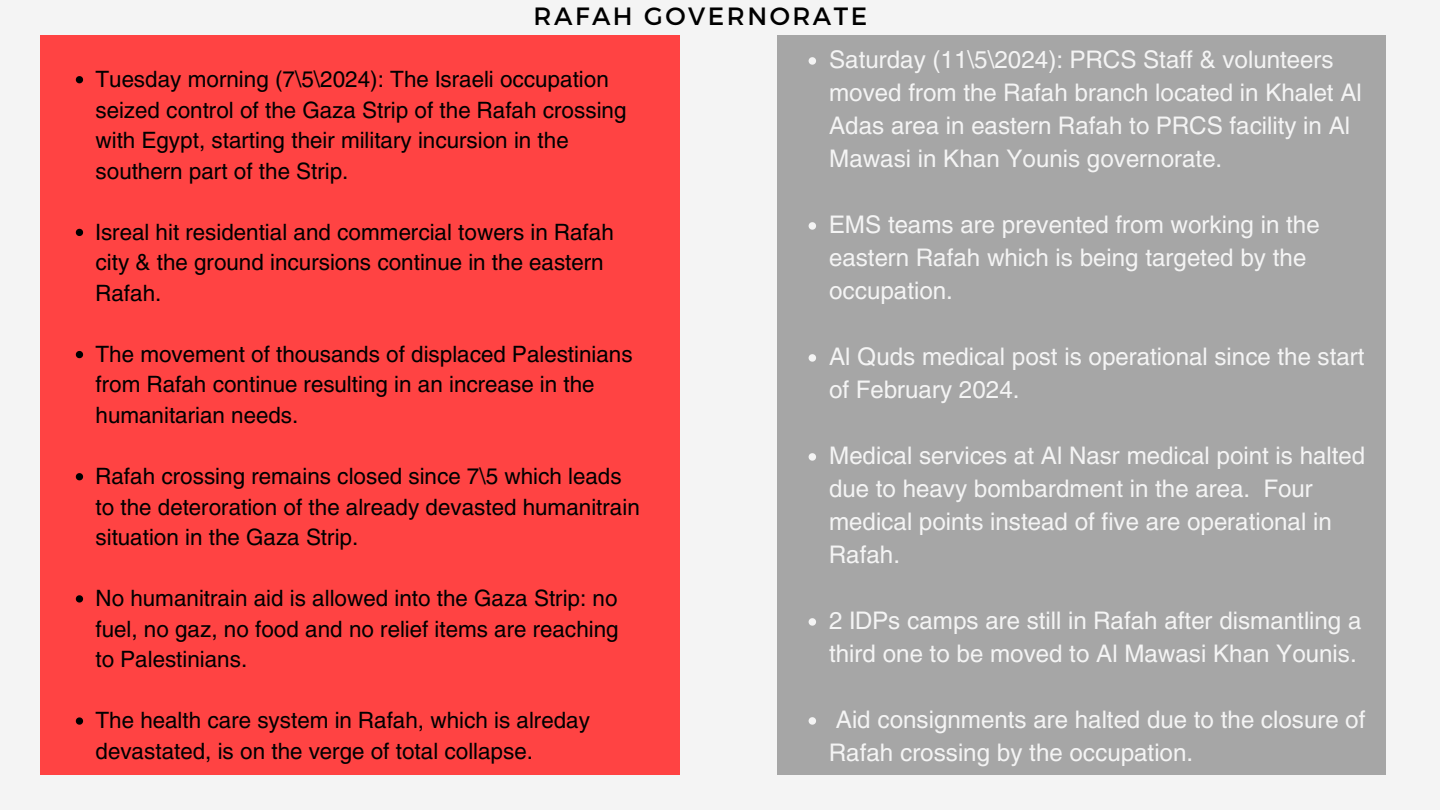
<style>
.page{position:relative;width:1440px;height:810px;background:#f4f4f4}
.page>*{position:absolute;margin:0;border:0;box-sizing:border-box;transform-origin:0 0}
.t1{font:25px "Montserrat";letter-spacing:.1em;color:#000}
.t2{font:24px/33px "Helios";color:#f4f4f4}
.t3{font:22.3px/30.5px "Helios";color:#000}
</style>
<div class="page">
<div style="left:778px;top:35px;width:608px;height:740px;background:#a6a6a6"></div>
<svg style="left:809px;top:57px;width:7px;height:8px"></svg>
<svg style="left:809px;top:222px;width:7px;height:8px"></svg>
<svg style="left:809px;top:354px;width:7px;height:8px"></svg>
<svg style="left:809px;top:453px;width:7px;height:8px"></svg>
<svg style="left:809px;top:618px;width:7px;height:8px"></svg>
<svg style="left:809px;top:717px;width:7px;height:8px"></svg>
<div style="left:40px;top:35px;width:639px;height:740px;background:#ff4343"></div>
<svg style="left:76px;top:76px;width:7px;height:7px"></svg>
<svg style="left:76px;top:229px;width:7px;height:7px"></svg>
<svg style="left:76px;top:351px;width:7px;height:7px"></svg>
<svg style="left:76px;top:473px;width:7px;height:7px"></svg>
<svg style="left:76px;top:595px;width:7px;height:8px"></svg>
<svg style="left:76px;top:717px;width:7px;height:8px"></svg>
<h1 class="t1" style="left:534px;top:-1px;width:335px">RAFAH GOVERNORATE</h1>
<p class="t2" style="left:829px;top:43px;width:534px">Saturday (11\5\2024): PRCS Staff &amp; volunteers moved from the Rafah branch located in Khalet Al Adas area in eastern Rafah to PRCS facility in Al Mawasi in Khan Younis governorate.</p>
<h2 class="t3" style="left:96px;top:63px;width:533px">Tuesday morning (7\5\2024): The Israeli occupation seized control of the Gaza Strip of the Rafah crossing with Egypt, starting their military incursion in the southern part of the Strip.</h2>
<p class="t3" style="left:96px;top:216px;width:520px">Isreal hit residential and commercial towers in Rafah city &amp; the ground incursions continue in the eastern<br>Rafah.</p>
<p class="t2" style="left:829px;top:208px;width:492px">EMS teams are prevented from working in the eastern Rafah which is being targeted by the occupation.</p>
<p class="t3" style="left:96px;top:338px;width:539px">The movement of thousands of displaced Palestinians from Rafah continue resulting in an increase in the humanitarian needs.</p>
<p class="t3" style="left:96px;top:460px;width:546px">Rafah crossing remains closed since 7\5 which leads to the deteroration of the already devasted humanitrain situation in the Gaza Strip.</p>
<h2 class="t3" style="left:96px;top:582px;width:525px;text-align:justify">No humanitrain aid is allowed into the Gaza Strip: no fuel, no gaz, no food and no relief items are reaching to Palestinians.</h2>
<p class="t3" style="left:96px;top:705px;width:496px">The health care system in Rafah, which is alreday devastated, is on the verge of total collapse.</p>
<p class="t2" style="left:829px;top:340px;width:537px">Al Quds medical post is operational since the start of February 2024.</p>
<p class="t2" style="left:829px;top:439px;width:538px">Medical services at Al Nasr medical point is halted due to heavy bombardment in the area. Four medical points instead of five are operational in Rafah.</p>
<p class="t2" style="left:829px;top:604px;width:534px">2 IDPs camps are still in Rafah after dismantling a third one to be moved to Al Mawasi Khan Younis.</p>
<p class="t2" style="left:829px;top:703px;width:538px">Aid consignments are halted due to the closure of<br>Rafah crossing by the occupation.</p>
</div>
